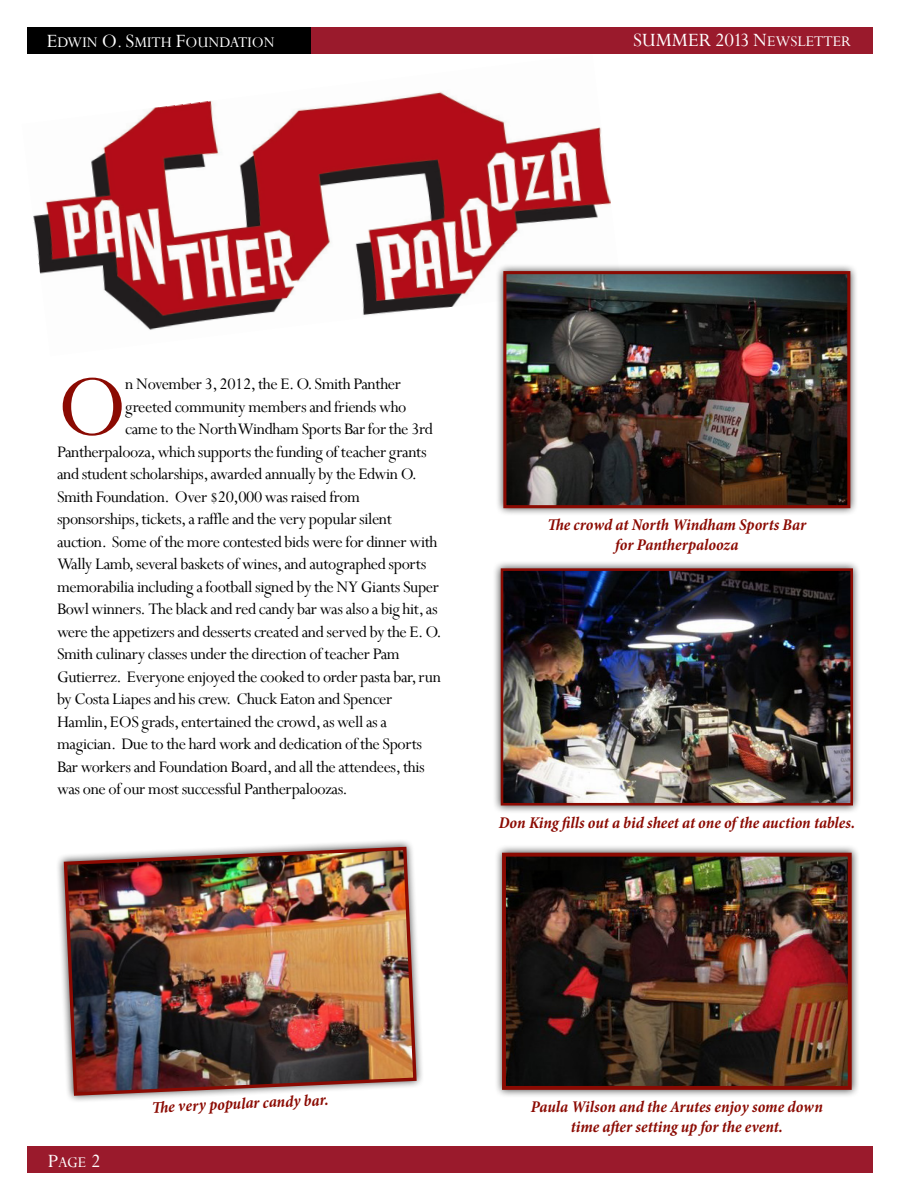
<style>
.page{position:relative;width:900px;height:1200px;background:#fff}
.page>*{position:absolute;margin:0;border:0;box-sizing:border-box;transform-origin:0 0}
.Body_Copy_Intial_Cap{font:96.6px "Perpetua";color:#8b0a02}
.t1{font:21px "Perpetua";color:#fff}
.Body_Copy_Intial_Cap-2{font:18px "Perpetua";letter-spacing:-.025em;color:#000}
.t2{font:italic 700 condensed 16.5px/19.5px "Minion Pro";letter-spacing:-.005em;color:#8b0a02;text-align:center}
.t3{font:16.5px "Perpetua";color:#fff}
.s1{font-size:21px}
.s2{font-size:18px}
.s3{font-size:16.5px}
</style>
<div class="page">
<div style="left:27px;top:27px;width:846px;height:27px;background:#9a1a2c"></div>
<div style="left:27px;top:27px;width:284px;height:27px;background:#000"></div>
<img style="left:33px;top:92px;width:578px;height:238px">
<div style="left:27px;top:1146px;width:846px;height:27px;background:#9a1a2c"></div>
<div style="left:495px;top:263px;width:364px;height:254px;background:#000;opacity:.75"></div>
<img style="left:507px;top:275px;width:339px;height:229px">
<div style="left:503px;top:271px;width:347px;height:237px;border:3px solid #8b0a02"></div>
<div style="left:492px;top:560px;width:369px;height:254px;background:#000;opacity:.75"></div>
<img style="left:505px;top:572px;width:344px;height:230px">
<div style="left:501px;top:568px;width:352px;height:238px;border:3px solid #8b0a02"></div>
<div style="left:494px;top:844px;width:366px;height:254px;background:#000;opacity:.75"></div>
<img style="left:507px;top:858px;width:340px;height:227px">
<div style="left:502px;top:853px;width:350px;height:237px;border:4px solid #8b0a02"></div>
<div style="left:56px;top:839px;width:368px;height:265px;background:#000;opacity:.75"></div>
<img style="left:62px;top:845px;width:356px;height:253px">
<p class="t3" style="left:47px;top:32px;width:230px"><span class="s1">E</span>DWIN <span class="s1">O</span><span class="s2">.</span> <span class="s1">S</span>MITH <span class="s1">F</span>OUNDATION</p>
<p class="t1" style="left:633px;top:27px;width:219px">SUMMER 2013 N<span class="s3">EWSLETTER</span></p>
<p class="Body_Copy_Intial_Cap" style="left:57px;top:346px;width:72px">O</p>
<p class="Body_Copy_Intial_Cap-2" style="left:125px;top:373px;width:277px">n November 3, 2012, the E. O. Smith Panther</p>
<p class="Body_Copy_Intial_Cap-2" style="left:125px;top:395px;width:283px">greeted community members and friends who</p>
<p class="Body_Copy_Intial_Cap-2" style="left:125px;top:418px;width:309px">came to the North Windham Sports Bar for the 3rd</p>
<p class="Body_Copy_Intial_Cap-2" style="left:57px;top:440px;width:371px">Pantherpalooza, which supports the funding of teacher grants</p>
<p class="Body_Copy_Intial_Cap-2" style="left:57px;top:463px;width:362px">and student scholarships, awarded annually by the Edwin O.</p>
<p class="Body_Copy_Intial_Cap-2" style="left:57px;top:485px;width:305px">Smith Foundation. Over $20,000 was raised from</p>
<p class="Body_Copy_Intial_Cap-2" style="left:57px;top:508px;width:337px">sponsorships, tickets, a raffle and the very popular silent</p>
<p class="Body_Copy_Intial_Cap-2" style="left:57px;top:530px;width:382px">auction. Some of the more contested bids were for dinner with</p>
<p class="Body_Copy_Intial_Cap-2" style="left:57px;top:553px;width:371px">Wally Lamb, several baskets of wines, and autographed sports</p>
<p class="Body_Copy_Intial_Cap-2" style="left:57px;top:575px;width:384px">memorabilia including a football signed by the NY Giants Super</p>
<p class="Body_Copy_Intial_Cap-2" style="left:57px;top:598px;width:382px">Bowl winners. The black and red candy bar was also a big hit, as</p>
<p class="Body_Copy_Intial_Cap-2" style="left:57px;top:620px;width:386px">were the appetizers and desserts created and served by the E. O.</p>
<p class="Body_Copy_Intial_Cap-2" style="left:57px;top:643px;width:344px">Smith culinary classes under the direction of teacher Pam</p>
<p class="Body_Copy_Intial_Cap-2" style="left:57px;top:665px;width:385px">Gutierrez. Everyone enjoyed the cooked to order pasta bar, run</p>
<p class="Body_Copy_Intial_Cap-2" style="left:57px;top:688px;width:337px">by Costa Liapes and his crew. Chuck Eaton and Spencer</p>
<p class="Body_Copy_Intial_Cap-2" style="left:57px;top:710px;width:332px">Hamlin, EOS grads, entertained the crowd, as well as a</p>
<p class="Body_Copy_Intial_Cap-2" style="left:57px;top:733px;width:367px">magician. Due to the hard work and dedication of the Sports</p>
<p class="Body_Copy_Intial_Cap-2" style="left:57px;top:755px;width:369px">Bar workers and Foundation Board, and all the attendees, this</p>
<p class="Body_Copy_Intial_Cap-2" style="left:57px;top:778px;width:292px">was one of our most successful Pantherpaloozas.</p>
<p class="t2" style="left:547px;top:515px;width:260px">The crowd at North Windham Sports Bar for Pantherpalooza</p>
<p class="t2" style="left:499px;top:813px;width:358px">Don King fills out a bid sheet at one of the auction tables.</p>
<p class="t3" style="left:48px;top:1152px;width:55px"><span class="s1">P</span>AGE <span class="s1">2</span></p>
<p class="t2" style="left:152px;top:1097px;width:178px;rotate:-2deg">Th e very popular candy bar.</p>
<p class="t2" style="left:531px;top:1097px;width:294px">Paula Wilson and the Arutes enjoy some down</p>
<p class="t2" style="left:571px;top:1117px;width:214px">time after setting up for the event.</p>
</div>
